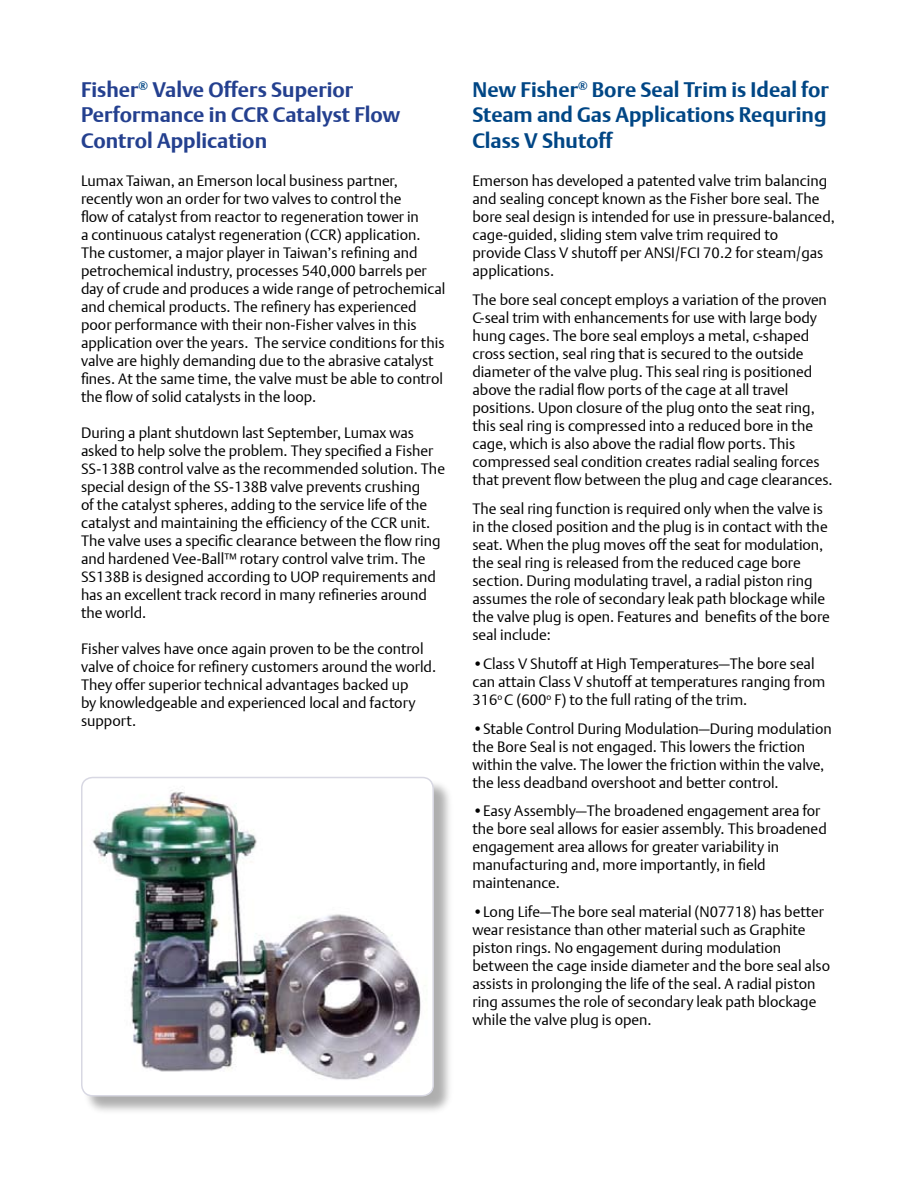
<style>
.page{position:relative;width:918px;height:1188px;background:#fff}
.page>*{position:absolute;margin:0;border:0;box-sizing:border-box;transform-origin:0 0}
.t1{font:700 21px/25.2px "DTL Argo T";color:#004685}
.t2{font:700 21px/25.2px "DTL Argo T";color:#24408f}
.t3{font:15px/18px "DTL Argo T Light";color:#000}
</style>
<div class="page">
<div style="left:82px;top:778px;width:372px;height:339px;background:#000;opacity:.32"></div>
<img style="left:82px;top:778px;width:351px;height:312px">
<div style="left:81px;top:777px;width:353px;height:319px;border:2px solid #d8d8e3;border-radius:11px"></div>
<h1 class="t2" style="left:81px;top:77px;width:321px">Fisher<sup>®</sup> Valve Offers Superior<br>Performance in CCR Catalyst Flow<br>Control Application</h1>
<p class="t3" style="left:81px;top:171px;width:366px">Lumax Taiwan, an Emerson local business partner, recently won an order for two valves to control the<br>flow of catalyst from reactor to regeneration tower in<br>a continuous catalyst regeneration (CCR) application.<br>The customer, a major player in Taiwan’s refining and petrochemical industry, processes 540,000 barrels per day of crude and produces a wide range of petrochemical and chemical products. The refinery has experienced poor performance with their non-Fisher valves in this application over the years. The service conditions for this valve are highly demanding due to the abrasive catalyst fines. At the same time, the valve must be able to control the flow of solid catalysts in the loop.</p>
<p class="t3" style="left:81px;top:423px;width:366px">During a plant shutdown last September, Lumax was asked to help solve the problem. They specified a Fisher SS-138B control valve as the recommended solution. The special design of the SS-138B valve prevents crushing<br>of the catalyst spheres, adding to the service life of the catalyst and maintaining the efficiency of the CCR unit.<br>The valve uses a specific clearance between the flow ring and hardened Vee-Ball™ rotary control valve trim. The SS138B is designed according to UOP requirements and has an excellent track record in many refineries around the world.</p>
<p class="t3" style="left:81px;top:639px;width:357px">Fisher valves have once again proven to be the control valve of choice for refinery customers around the world.<br>They offer superior technical advantages backed up<br>by knowledgeable and experienced local and factory support.</p>
<h1 class="t1" style="left:472px;top:77px;width:358px">New Fisher<sup>®</sup> Bore Seal Trim is Ideal for<br>Steam and Gas Applications Requring<br>Class V Shutoff</h1>
<p class="t3" style="left:472px;top:172px;width:364px">Emerson has developed a patented valve trim balancing and sealing concept known as the Fisher bore seal. The bore seal design is intended for use in pressure-balanced, cage-guided, sliding stem valve trim required to<br>provide Class V shutoff per ANSI/FCI 70.2 for steam/gas applications.</p>
<p class="t3" style="left:472px;top:291px;width:362px">The bore seal concept employs a variation of the proven C-seal trim with enhancements for use with large body hung cages. The bore seal employs a metal, c-shaped cross section, seal ring that is secured to the outside diameter of the valve plug. This seal ring is positioned above the radial flow ports of the cage at all travel positions. Upon closure of the plug onto the seat ring, this seal ring is compressed into a reduced bore in the cage, which is also above the radial flow ports. This compressed seal condition creates radial sealing forces that prevent flow between the plug and cage clearances.</p>
<p class="t3" style="left:472px;top:500px;width:359px">The seal ring function is required only when the valve is in the closed position and the plug is in contact with the seat. When the plug moves off the seat for modulation, the seal ring is released from the reduced cage bore section. During modulating travel, a radial piston ring assumes the role of secondary leak path blockage while the valve plug is open. Features and benefits of the bore seal include:</p>
<p class="t3" style="left:472px;top:654px;width:354px">•Class V Shutoff at High Temperatures—The bore seal can attain Class V shutoff at temperatures ranging from<br>316<sup>o</sup> C (600<sup>o</sup> F) to the full rating of the trim.</p>
<p class="t3" style="left:472px;top:719px;width:361px">•Stable Control During Modulation—During modulation the Bore Seal is not engaged. This lowers the friction within the valve. The lower the friction within the valve, the less deadband overshoot and better control.</p>
<p class="t3" style="left:472px;top:802px;width:356px">•Easy Assembly—The broadened engagement area for the bore seal allows for easier assembly. This broadened engagement area allows for greater variability in manufacturing and, more importantly, in field maintenance.</p>
<p class="t3" style="left:472px;top:903px;width:359px">•Long Life—The bore seal material (N07718) has better wear resistance than other material such as Graphite piston rings. No engagement during modulation between the cage inside diameter and the bore seal also assists in prolonging the life of the seal. A radial piston ring assumes the role of secondary leak path blockage while the valve plug is open.</p>
</div>
